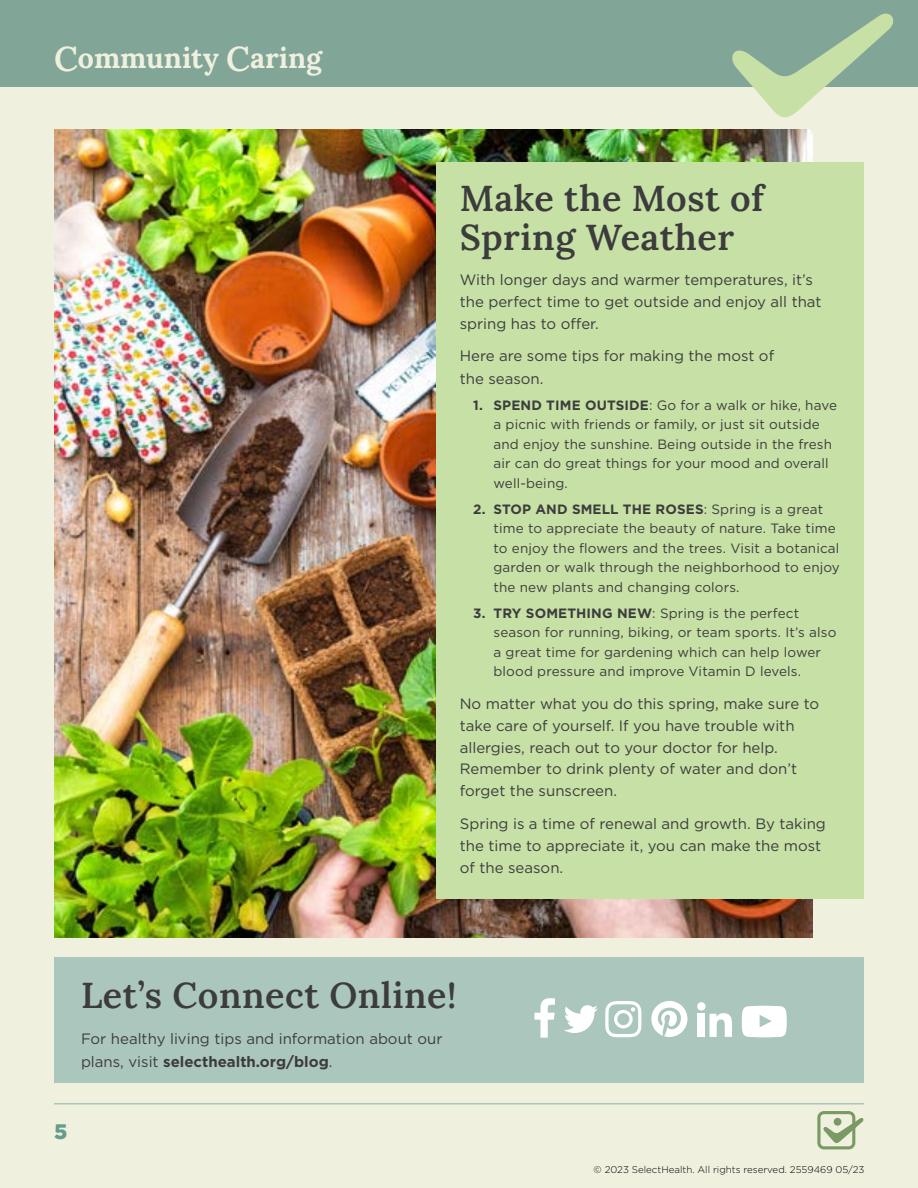
<style>
.page{position:relative;width:918px;height:1188px;background:#f0f0df}
.page>*{position:absolute;margin:0;border:0;box-sizing:border-box;transform-origin:0 0}
.t1{font:600 36px/39px "Lora";letter-spacing:.015em;color:#3d3c3d}
.t2{font:700 28.5px "Lora";color:#f0f0df}
.t3{font:900 21px "Gotham";color:#669c8a}
.t4{font:15px/21.8px "Gotham";color:#3d3c3d}
.t5{font:13.5px/19.5px "Gotham";letter-spacing:.01em;color:#3d3c3d}
.t6{font:300 9.75px "Gotham";color:#000}
.s1{font-weight:600;font-size:34.5px}
.s2{font-weight:700}
</style>
<div class="page">
<div style="left:0;top:0;width:918px;height:87px;background:#81a597"></div>
<svg style="left:732px;top:13px;width:162px;height:105px"></svg>
<hr style="left:54px;top:1103px;width:810px;height:2px;background:#a5c8bd">
<svg style="left:817px;top:1111px;width:47px;height:38px"></svg>
<img style="left:54px;top:129px;width:759px;height:808px">
<div style="left:436px;top:162px;width:428px;height:737px;background:#c6e0a6"></div>
<div style="left:54px;top:957px;width:810px;height:125px;background:#abc7bd"></div>
<svg style="left:651px;top:1001px;width:36px;height:36px"></svg>
<svg style="left:564px;top:1005px;width:34px;height:28px"></svg>
<div style="left:697px;top:1002px;width:9px;height:9px;background:#fff;border-radius:50%"></div>
<div style="left:698px;top:1014px;width:7px;height:23px;background:#fff"></div>
<svg style="left:534px;top:998px;width:21px;height:40px"></svg>
<svg style="left:605px;top:1001px;width:36px;height:36px"></svg>
<svg style="left:742px;top:1006px;width:45px;height:31px"></svg>
<svg style="left:710px;top:1013px;width:22px;height:24px"></svg>
<h2 class="t2" style="left:54px;top:36px;width:270px"><span class="s1">C</span>ommunity <span class="s1">C</span>aring</h2>
<h1 class="t1" style="left:460px;top:176px;width:306px">Make the Most of<br>Spring Weather</h1>
<p class="t4" style="left:460px;top:269px;width:363px">With longer days and warmer temperatures, it’s the perfect time to get outside and enjoy all that spring has to ofer.</p>
<p class="t4" style="left:460px;top:345px;width:316px">Here are some tips for making the most of</p>
<p class="t4" style="left:460px;top:367px;width:85px">the season.</p>
<p class="t5" style="left:494px;top:395px;width:345px;text-indent:-20px"><span class="s2">1. SPEND TIME OUTSIDE</span>: Go for a walk or hike, have a picnic with friends or family, or just sit outside and enjoy the sunshine. Being outside in the fresh air can do great things for your mood and overall well-being.</p>
<p class="t5" style="left:494px;top:499px;width:348px;text-indent:-20px"><span class="s2">2. STOP AND SMELL THE ROSES</span>: Spring is a great time to appreciate the beauty of nature. Take time to enjoy the fowers and the trees. Visit a botanical garden or walk through the neighborhood to enjoy the new plants and changing colors.</p>
<p class="t5" style="left:494px;top:603px;width:344px;text-indent:-20px"><span class="s2">3. TRY SOMETHING NEW</span>: Spring is the perfect season for running, biking, or team sports. It’s also a great time for gardening which can help lower blood pressure and improve Vitamin D levels.</p>
<p class="t4" style="left:460px;top:693px;width:361px">No matter what you do this spring, make sure to take care of yourself. If you have trouble with allergies, reach out to your doctor for help.<br>Remember to drink plenty of water and don’t forget the sunscreen.</p>
<p class="t4" style="left:460px;top:813px;width:368px">Spring is a time of renewal and growth. By taking the time to appreciate it, you can make the most</p>
<p class="t4" style="left:460px;top:857px;width:105px">of the season.</p>
<h1 class="t1" style="left:81px;top:974px;width:377px">Let’s Connect Online!</h1>
<p class="t4" style="left:81px;top:1028px;width:363px;line-height:22.5px">For healthy living tips and information about our plans, visit <span class="s2">selecthealth.org/blog</span>.</p>
<h3 class="t3" style="left:54px;top:1117px;width:15px">5</h3>
<p class="t6" style="left:594px;top:1163px;width:272px">© 2023 SelectHealth. All rights reserved. 2559469 05/23</p>
</div>
